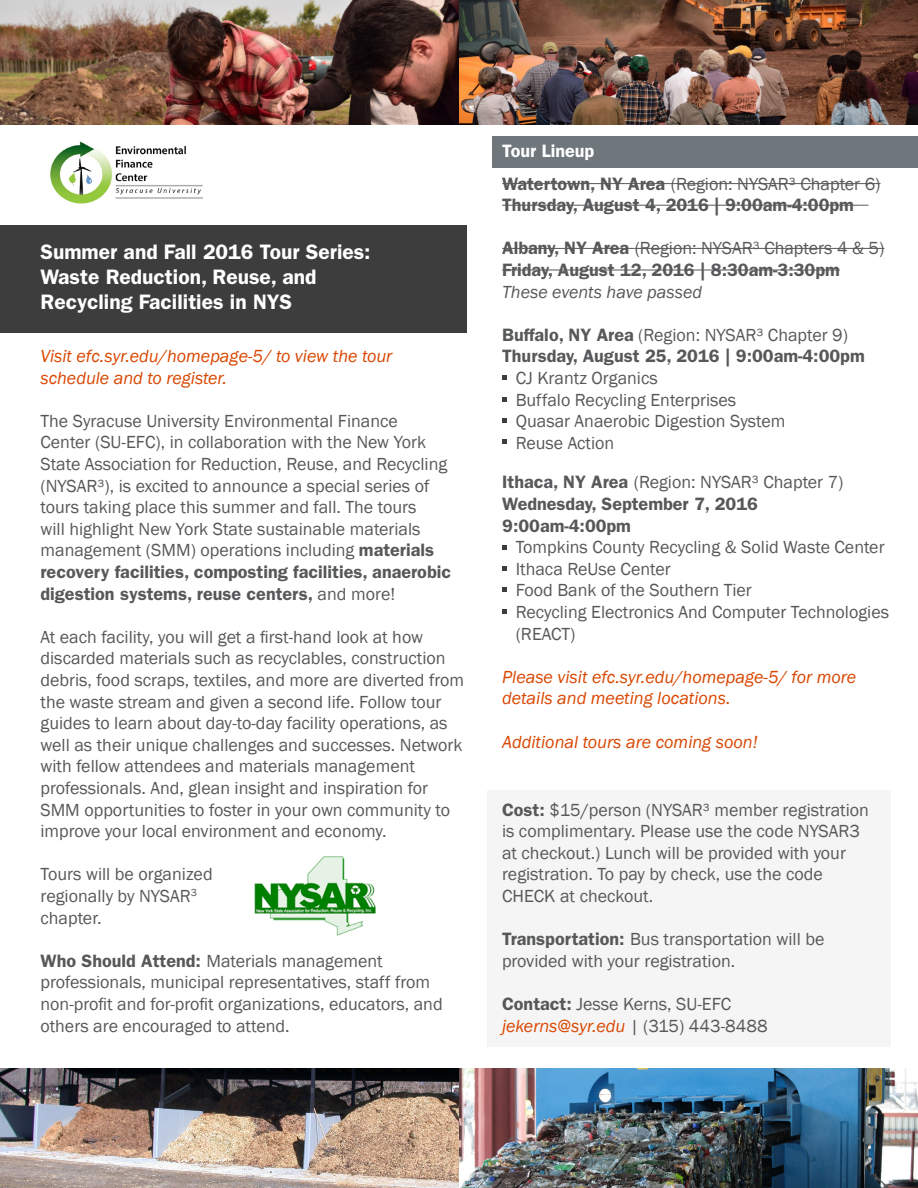
<style>
.page{position:relative;width:918px;height:1188px;background:#fff}
.page>*{position:absolute;margin:0;border:0;box-sizing:border-box;transform-origin:0 0}
.t1{font:600 21px "Franklin Gothic";color:#fff}
.t2{font:18px/21.6px "Franklin Gothic";color:#57585a}
.t3{font:italic 18px/21.6px "Franklin Gothic";color:#da4600}
.t4{font:600 18px/21.6px "Franklin Gothic";color:#57585a}
.t5{font:italic 18px "Franklin Gothic";color:#57585a}
.t6{font:600 18px "Franklin Gothic";color:#fff}
.s1{font-weight:600}
.s2{color:#57585a}
.s3{font-style:normal;color:#57585a}
</style>
<div class="page">
<div style="left:492px;top:136px;width:426px;height:32px;background:#6f777d"></div>
<div style="left:488px;top:791px;width:403px;height:256px;background:#f5f5f5"></div>
<div style="left:0;top:225px;width:467px;height:108px;background:#3e3d3d"></div>
<img style="left:0;top:0;width:918px;height:124px">
<img style="left:0;top:1068px;width:459px;height:120px">
<img style="left:459px;top:1068px;width:459px;height:120px">
<img style="left:50px;top:141px;width:152px;height:63px">
<img style="left:254px;top:856px;width:122px;height:80px">
<hr style="left:502px;top:183px;width:169px;height:1px;background:#57585a">
<hr style="left:671px;top:183px;width:210px;height:1px;background:#57585a">
<hr style="left:502px;top:205px;width:357px;height:1px;background:#57585a">
<hr style="left:502px;top:248px;width:133px;height:1px;background:#57585a">
<hr style="left:635px;top:248px;width:249px;height:1px;background:#57585a">
<hr style="left:502px;top:270px;width:338px;height:1px;background:#57585a">
<svg style="left:502px;top:375px;width:5px;height:5px"></svg>
<svg style="left:502px;top:397px;width:5px;height:5px"></svg>
<svg style="left:502px;top:418px;width:5px;height:5px"></svg>
<svg style="left:502px;top:439px;width:5px;height:5px"></svg>
<svg style="left:502px;top:545px;width:5px;height:5px"></svg>
<svg style="left:502px;top:566px;width:5px;height:5px"></svg>
<svg style="left:502px;top:587px;width:5px;height:5px"></svg>
<svg style="left:502px;top:609px;width:5px;height:5px"></svg>
<p class="t1" style="left:40px;top:239px;width:332px">Summer and Fall 2016 Tour Series:</p>
<p class="t1" style="left:40px;top:265px;width:278px">Waste Reduction, Reuse, and</p>
<p class="t1" style="left:40px;top:290px;width:253px">Recycling Facilities in NYS</p>
<p class="t3" style="left:40px;top:345px;width:353px">Visit efc.syr.edu/homepage-5/ to view the tour schedule and to register.</p>
<p class="t2" style="left:40px;top:410px;width:412px">The Syracuse University Environmental Finance Center (SU-EFC), in collaboration with the New York State Association for Reduction, Reuse, and Recycling (NYSAR³), is excited to announce a special series of tours taking place this summer and fall. The tours<br>will highlight New York State sustainable materials management (SMM) operations including <span class="s1">materials recovery facilities, composting facilities, anaerobic digestion systems, reuse centers,</span> and more!</p>
<p class="t2" style="left:40px;top:626px;width:425px">At each facility, you will get a first-hand look at how discarded materials such as recyclables, construction debris, food scraps, textiles, and more are diverted from the waste stream and given a second life. Follow tour guides to learn about day-to-day facility operations, as well as their unique challenges and successes. Network with fellow attendees and materials management professionals. And, glean insight and inspiration for SMM opportunities to foster in your own community to improve your local environment and economy.</p>
<p class="t2" style="left:40px;top:864px;width:174px">Tours will be organized</p>
<p class="t2" style="left:40px;top:886px;width:158px">regionally by NYSAR<sup>3</sup></p>
<p class="t2" style="left:40px;top:907px;width:63px">chapter.</p>
<p class="t2" style="left:40px;top:950px;width:404px"><span class="s1">Who Should Attend:</span> Materials management professionals, municipal representatives, staff from non-profit and for-profit organizations, educators, and others are encouraged to attend.</p>
<p class="t6" style="left:502px;top:141px;width:94px">Tour Lineup</p>
<p class="t2" style="left:502px;top:173px;width:380px"><span class="s1">Watertown, NY Area</span> (Region: NYSAR³ Chapter 6)</p>
<p class="t4" style="left:502px;top:194px;width:353px">Thursday, August 4, 2016 | 9:00am-4:00pm</p>
<p class="t2" style="left:502px;top:238px;width:384px"><span class="s1">Albany, NY Area</span> (Region: NYSAR³ Chapters 4 &amp; 5)</p>
<p class="t4" style="left:502px;top:259px;width:339px">Friday, August 12, 2016 | 8:30am-3:30pm</p>
<p class="t5" style="left:502px;top:280px;width:201px">These events have passed</p>
<p class="t2" style="left:502px;top:324px;width:347px"><span class="s1">Buffalo, NY Area</span> (Region: NYSAR³ Chapter 9)</p>
<p class="t4" style="left:502px;top:345px;width:364px">Thursday, August 25, 2016 | 9:00am-4:00pm</p>
<p class="t2" style="left:516px;top:368px;width:144px">CJ Krantz Organics</p>
<p class="t2" style="left:516px;top:389px;width:222px">Buffalo Recycling Enterprises</p>
<p class="t2" style="left:516px;top:411px;width:271px">Quasar Anaerobic Digestion System</p>
<p class="t2" style="left:516px;top:432px;width:100px">Reuse Action</p>
<p class="t2" style="left:502px;top:472px;width:343px"><span class="s1">Ithaca, NY Area</span> (Region: NYSAR³ Chapter 7)</p>
<p class="t4" style="left:502px;top:493px;width:257px">Wednesday, September 7, 2016<br>9:00am-4:00pm</p>
<p class="t2" style="left:516px;top:537px;width:370px">Tompkins County Recycling &amp; Solid Waste Center</p>
<p class="t2" style="left:516px;top:558px;width:156px">Ithaca ReUse Center</p>
<p class="t2" style="left:516px;top:580px;width:238px">Food Bank of the Southern Tier</p>
<p class="t2" style="left:516px;top:602px;width:375px">Recycling Electronics And Computer Technologies</p>
<p class="t2" style="left:516px;top:623px;width:61px">(REACT)</p>
<p class="t3" style="left:502px;top:666px;width:356px">Please visit efc.syr.edu/homepage-5/ for more details and meeting locations.</p>
<p class="t3" style="left:502px;top:731px;width:257px">Additional tours are coming soon!</p>
<p class="t2" style="left:502px;top:799px;width:368px"><span class="s1">Cost:</span> $15/person (NYSAR³ member registration is complimentary. Please use the code NYSAR3 at checkout.) Lunch will be provided with your registration. To pay by check, use the code CHECK at checkout.</p>
<p class="t2" style="left:502px;top:929px;width:324px"><span class="s1">Transportation:</span> Bus transportation will be provided with your registration.</p>
<p class="t2" style="left:502px;top:994px;width:231px"><span class="s1">Contact:</span> Jesse Kerns, SU-EFC</p>
<p class="t3" style="left:502px;top:1015px;width:267px">jekerns@syr.edu <span class="s2">|</span> <span class="s3">(315) 443-8488</span></p>
</div>
